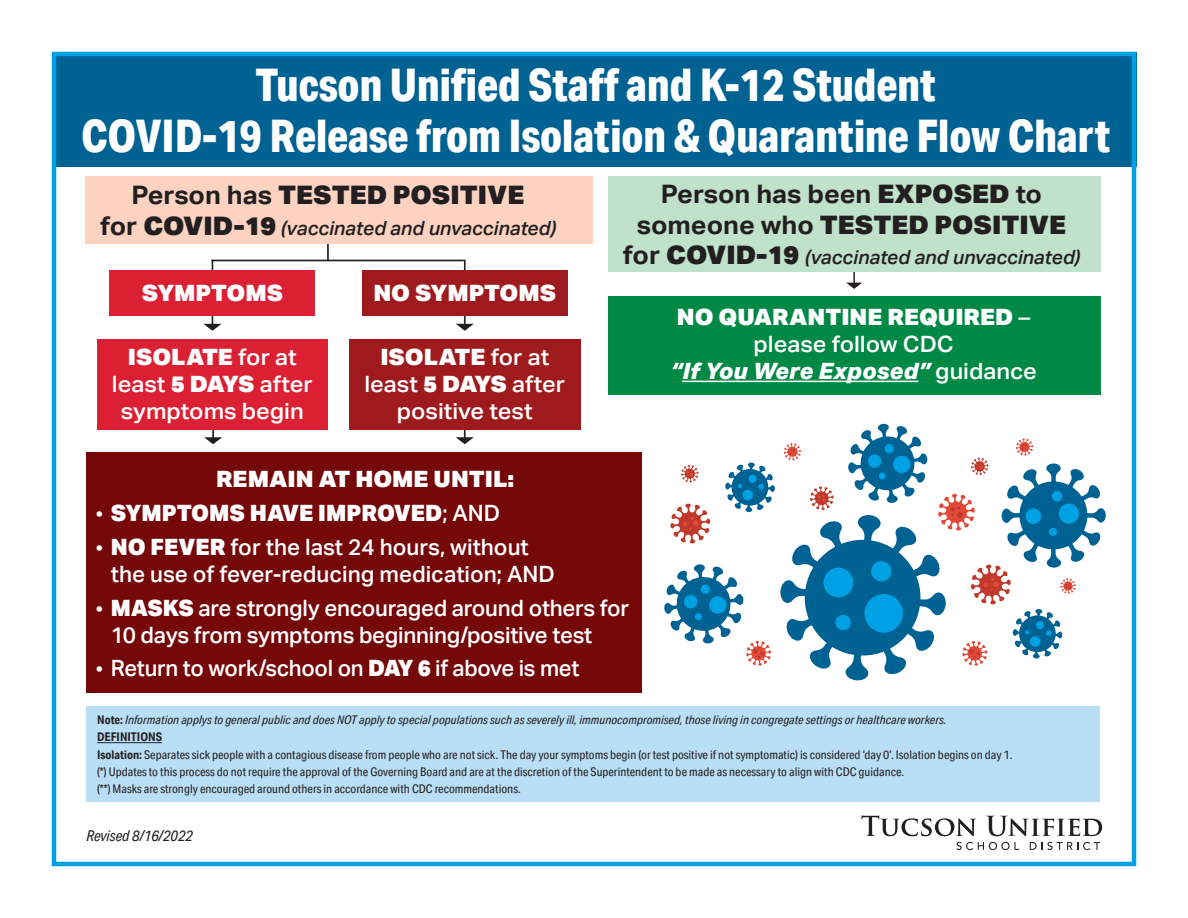
<style>
.page{position:relative;width:1188px;height:918px;background:#fff}
.page>*{position:absolute;margin:0;border:0;box-sizing:border-box;transform-origin:0 0}
.t1{font:800 45px/51px "Aktiv Grotesk Cd";color:#fff;text-align:center}
.t2{font:700 25.5px/30.6px "Aktiv Grotesk";color:#231f20;text-align:center;scale:1.05 1}
.t3{font:900 25.5px "Aktiv Grotesk";color:#231f20;scale:1.05 1}
.t4{font:500 22.5px/27px "Aktiv Grotesk";letter-spacing:-.01em;color:#fff}
.t5{font:500 22.5px/27px "Aktiv Grotesk";letter-spacing:-.01em;color:#fff;text-align:center;scale:1.05 1}
.t6{font:900 22.5px "Aktiv Grotesk";color:#fff;scale:1.05 1}
.t7{font:900 22.5px "Aktiv Grotesk";color:#fff}
.t8{font:italic 500 19.5px "Aktiv Grotesk";color:#231f20}
.t9{font:italic 15px "Aktiv Grotesk Cd";color:#231f20}
.t10{font:12px "Aktiv Grotesk Cd";color:#231f20}
.t11{font:italic 12px "Aktiv Grotesk Cd";color:#231f20}
.t12{font:700 12px "Aktiv Grotesk Cd";color:#231f20}
.s1{font-weight:700}
.s2{font-weight:700;font-style:normal;font-size:25.5px}
.s3{font-weight:900;font-style:normal;font-size:25.5px}
.s4{font-weight:900}
.s5{font-weight:500}
.s6{font-weight:500;font-size:19.5px}
.s7{font-size:19.5px}
.s8{font-weight:800;font-style:italic}
.s9{font-weight:700;font-style:normal}
</style>
<div class="page">
<hr style="left:212px;top:260px;width:252px;height:1px;background:#231f20">
<svg style="left:204px;top:430px;width:18px;height:14px"></svg>
<svg style="left:456px;top:430px;width:18px;height:14px"></svg>
<svg style="left:456px;top:324px;width:18px;height:7px"></svg>
<hr style="left:464px;top:260px;width:2px;height:68px;background:#231f20">
<svg style="left:204px;top:324px;width:17px;height:7px"></svg>
<hr style="left:212px;top:260px;width:1px;height:68px;background:#231f20">
<svg style="left:327px;top:244px;width:2px;height:16px"></svg>
<svg style="left:846px;top:283px;width:16px;height:6px"></svg>
<hr style="left:853px;top:261px;width:2px;height:25px;background:#231f20">
<div style="left:54px;top:52px;width:1082px;height:114px;background:#006293"></div>
<div style="left:86px;top:176px;width:507px;height:68px;background:#fcd3c1"></div>
<div style="left:86px;top:706px;width:1014px;height:96px;background:#b9dff6"></div>
<div style="left:110px;top:270px;width:205px;height:45px;background:#da2032"></div>
<div style="left:608px;top:297px;width:492px;height:98px;background:#008845"></div>
<div style="left:97px;top:339px;width:231px;height:91px;background:#da2032"></div>
<div style="left:86px;top:452px;width:556px;height:241px;background:#750809"></div>
<div style="left:362px;top:270px;width:205px;height:45px;background:#9e1a1d"></div>
<div style="left:349px;top:339px;width:231px;height:91px;background:#9e1a1d"></div>
<div style="left:608px;top:176px;width:492px;height:96px;background:#c0e2ca"></div>
<hr style="left:97px;top:742px;width:65px;height:1px;background:#231f20">
<hr style="left:682px;top:381px;width:236px;height:1px;background:#fff">
<svg style="left:861px;top:815px;width:115px;height:21px"></svg>
<svg style="left:986px;top:816px;width:116px;height:20px"></svg>
<svg style="left:956px;top:842px;width:63px;height:8px"></svg>
<svg style="left:1030px;top:842px;width:70px;height:8px"></svg>
<svg style="left:664px;top:424px;width:442px;height:256px"></svg>
<div style="left:52px;top:52px;width:1084px;height:814px;border:4px solid #00a1e4"></div>
<p class="t1" style="left:81px;top:58px;width:1030px">Tucson Unified Staff and K-12 Student<br>COVID-19 Release from Isolation &amp; Quarantine Flow Chart</p>
<p class="t3" style="left:131px;top:178px;width:376px"><span class="s1">Person has</span> TESTED POSITIVE</p>
<p class="t8" style="left:100px;top:217px;width:457px"><span class="s2">for</span> <span class="s3">COVID-19</span> (vaccinated and unvaccinated)</p>
<p class="t2" style="left:637px;top:179px;width:410px">Person has been <span class="s4">EXPOSED</span> to someone who <span class="s4">TESTED POSITIVE</span></p>
<p class="t8" style="left:623px;top:246px;width:459px"><span class="s2">for</span> <span class="s3">COVID-19</span> (vaccinated and unvaccinated)</p>
<p class="t6" style="left:142px;top:278px;width:136px">SYMPTOMS</p>
<p class="t6" style="left:128px;top:343px;width:162px">ISOLATE <span class="s5">for at</span></p>
<p class="t5" style="left:112px;top:371px;width:193px">least <span class="s4">5 DAYS</span> after</p>
<p class="t5" style="left:121px;top:398px;width:176px">symptoms begin</p>
<p class="t6" style="left:373px;top:278px;width:176px">NO SYMPTOMS</p>
<p class="t6" style="left:380px;top:343px;width:162px">ISOLATE <span class="s5">for at</span></p>
<p class="t5" style="left:364px;top:371px;width:193px">least <span class="s4">5 DAYS</span> after</p>
<p class="t5" style="left:397px;top:398px;width:131px">positive test</p>
<p class="t6" style="left:216px;top:465px;width:285px">REMAIN AT HOME UNTIL:</p>
<p class="t7" style="left:96px;top:498px;width:406px"><span class="s6">•</span> SYMPTOMS HAVE IMPROVED<span class="s5">; AND</span></p>
<p class="t4" style="left:111px;top:534px;width:445px;text-indent:-15px"><span class="s7">•</span> <span class="s4">NO FEVER</span> for the last 24 hours, without the use of fever-reducing medication; AND</p>
<p class="t4" style="left:111px;top:594px;width:520px;text-indent:-15px"><span class="s7">•</span> <span class="s4">MASKS</span> are strongly encouraged around others for<br>10 days from symptoms beginning/positive test</p>
<p class="t4" style="left:96px;top:655px;width:485px"><span class="s7">•</span> Return to work/school on <span class="s4">DAY 6</span> if above is met</p>
<p class="t5" style="left:670px;top:304px;width:350px"><span class="s4">NO QUARANTINE REQUIRED</span> – please follow CDC<br><span class="s8">“If You Were Exposed”</span> guidance</p>
<p class="t11" style="left:97px;top:713px;width:851px"><span class="s9">Note:</span> Information applys to general public and does NOT apply to special populations such as severely ill, immunocompromised, those living in congregate settings or healthcare workers.</p>
<p class="t12" style="left:97px;top:730px;width:66px">DEFINITIONS</p>
<p class="t10" style="left:97px;top:747px;width:917px"><span class="s1">Isolation:</span> Separates sick people with a contagious disease from people who are not sick. The day your symptoms begin (or test positive if not symptomatic) is considered ‘day 0’. Isolation begins on day 1.</p>
<p class="t10" style="left:97px;top:764px;width:809px">(*) Updates to this process do not require the approval of the Governing Board and are at the discretion of the Superintendent to be made as necessary to align with CDC guidance.</p>
<p class="t10" style="left:97px;top:781px;width:425px">(**) Masks are strongly encouraged around others in accordance with CDC recommendations.</p>
<p class="t9" style="left:86px;top:827px;width:108px">Revised 8/16/2022</p>
</div>
